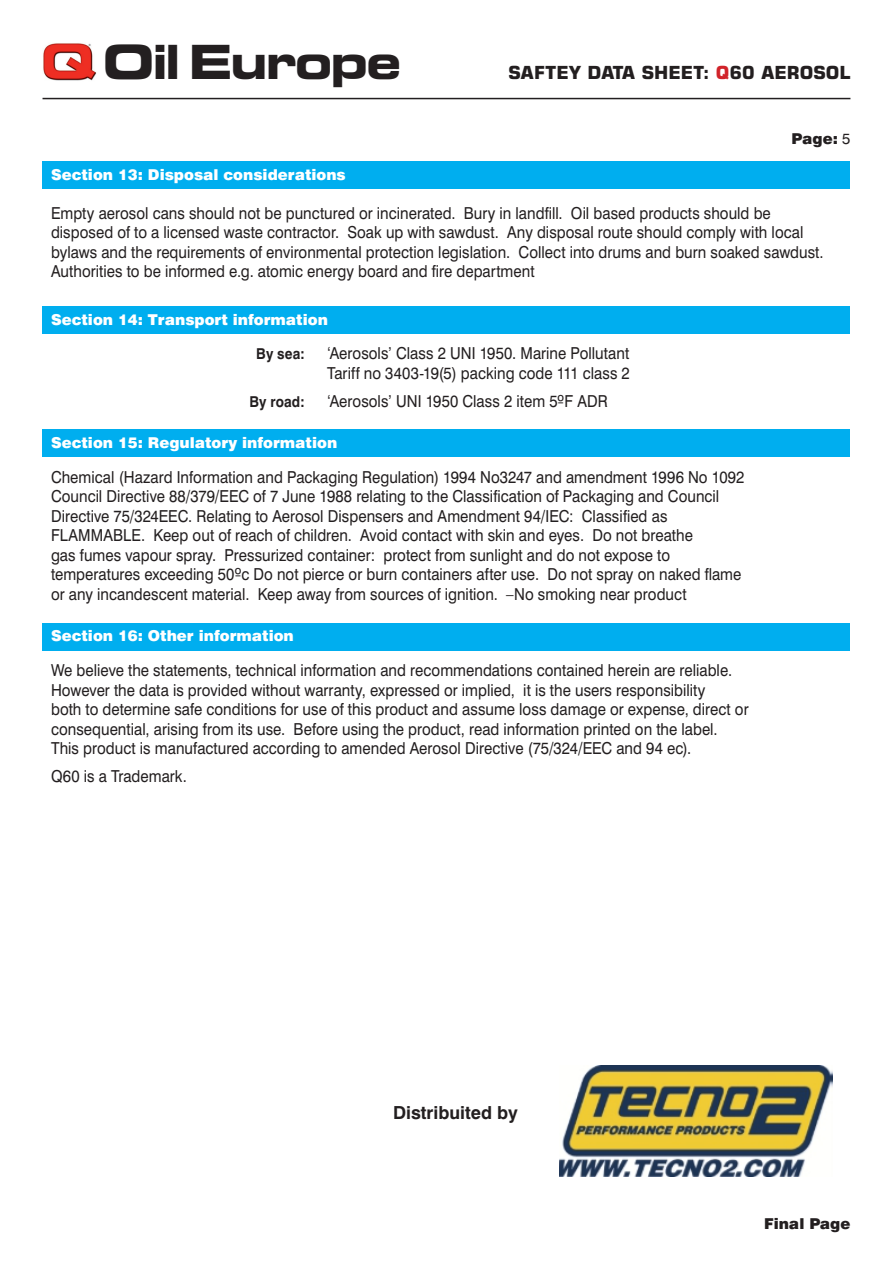
<style>
.page{position:relative;width:893px;height:1263px;background:#fff}
.page>*{position:absolute;margin:0;border:0;box-sizing:border-box;transform-origin:0 0}
.t1{font:700 expanded 46.95px "Square 721 BT";letter-spacing:-.05em;color:#231f20}
.t2{font:700 18px "Square 721 BT";color:#231f20}
.t3{font:700 18px "Swiss 721 BT";color:#231f20}
.t4{font:16.5px/19.5px "Swiss 721 BT";letter-spacing:.005em;color:#231f20;scale:.91 1}
.t5{font:900 15px "Swiss 721 BT";color:#fff}
.t6{font:900 15px "Swiss 721 BT";color:#231f20}
.t7{font:700 15px "Swiss 721 BT";letter-spacing:.005em;color:#231f20;scale:.91 1}
.s1{color:#d1232a}
.s2{font-weight:400}
</style>
<div class="page">
<img style="left:43px;top:43px;width:53px;height:38px">
<hr style="left:43px;top:98px;width:807px;height:1px;background:#231f20">
<div style="left:43px;top:162px;width:807px;height:27px;background:#00aeef"></div>
<div style="left:43px;top:306px;width:807px;height:28px;background:#00aeef"></div>
<div style="left:43px;top:429px;width:807px;height:28px;background:#00aeef"></div>
<div style="left:43px;top:623px;width:807px;height:28px;background:#00aeef"></div>
<img style="left:560px;top:1065px;width:273px;height:112px">
<h1 class="t1" style="left:103px;top:34px;width:300px">Oil Europe</h1>
<p class="t5" style="left:51px;top:165px;width:296px">Section 13: Disposal considerations</p>
<p class="t2" style="left:508px;top:62px;width:344px">SAFTEY DATA SHEET: <span class="s1">Q</span>60 AEROSOL</p>
<p class="t6" style="left:791px;top:130px;width:60px">Page: <span class="s2">5</span></p>
<p class="t4" style="left:51px;top:203px;width:851px">Empty aerosol cans should not be punctured or incinerated. Bury in landfill. Oil based products should be disposed of to a licensed waste contractor. Soak up with sawdust. Any disposal route should comply with local bylaws and the requirements of environmental protection legislation. Collect into drums and burn soaked sawdust.<br>Authorities to be informed e.g. atomic energy board and fire department</p>
<p class="t5" style="left:51px;top:310px;width:278px">Section 14: Transport information</p>
<p class="t7" style="left:256px;top:345px;width:54px">By sea:</p>
<p class="t4" style="left:327px;top:343px;width:334px">‘Aerosols’ Class 2 UNI 1950. Marine Pollutant<br>Tariff no 3403-19(5) packing code 111 class 2</p>
<p class="t7" style="left:250px;top:392px;width:62px">By road:</p>
<p class="t4" style="left:327px;top:391px;width:310px">‘Aerosols’ UNI 1950 Class 2 item 5ºF ADR</p>
<p class="t5" style="left:51px;top:433px;width:288px">Section 15: Regulatory information</p>
<p class="t4" style="left:51px;top:467px;width:764px">Chemical (Hazard Information and Packaging Regulation) 1994 No3247 and amendment 1996 No 1092<br>Council Directive 88/379/EEC of 7 June 1988 relating to the Classification of Packaging and Council Directive 75/324EEC. Relating to Aerosol Dispensers and Amendment 94/IEC: Classified as FLAMMABLE. Keep out of reach of children. Avoid contact with skin and eyes. Do not breathe<br>gas fumes vapour spray. Pressurized container: protect from sunlight and do not expose to temperatures exceeding 50ºc Do not pierce or burn containers after use. Do not spray on naked flame or any incandescent material. Keep away from sources of ignition. –No smoking near product</p>
<p class="t5" style="left:51px;top:627px;width:244px">Section 16: Other information</p>
<p class="t4" style="left:51px;top:660px;width:768px">We believe the statements, technical information and recommendations contained herein are reliable.<br>However the data is provided without warranty, expressed or implied, it is the users responsibility<br>both to determine safe conditions for use of this product and assume loss damage or expense, direct or consequential, arising from its use. Before using the product, read information printed on the label.<br>This product is manufactured according to amended Aerosol Directive (75/324/EEC and 94 ec).</p>
<p class="t4" style="left:51px;top:766px;width:151px">Q60 is a Trademark.</p>
<p class="t3" style="left:393px;top:1101px;width:126px">Distribuited by</p>
<p class="t6" style="left:764px;top:1214px;width:88px">Final Page</p>
</div>
